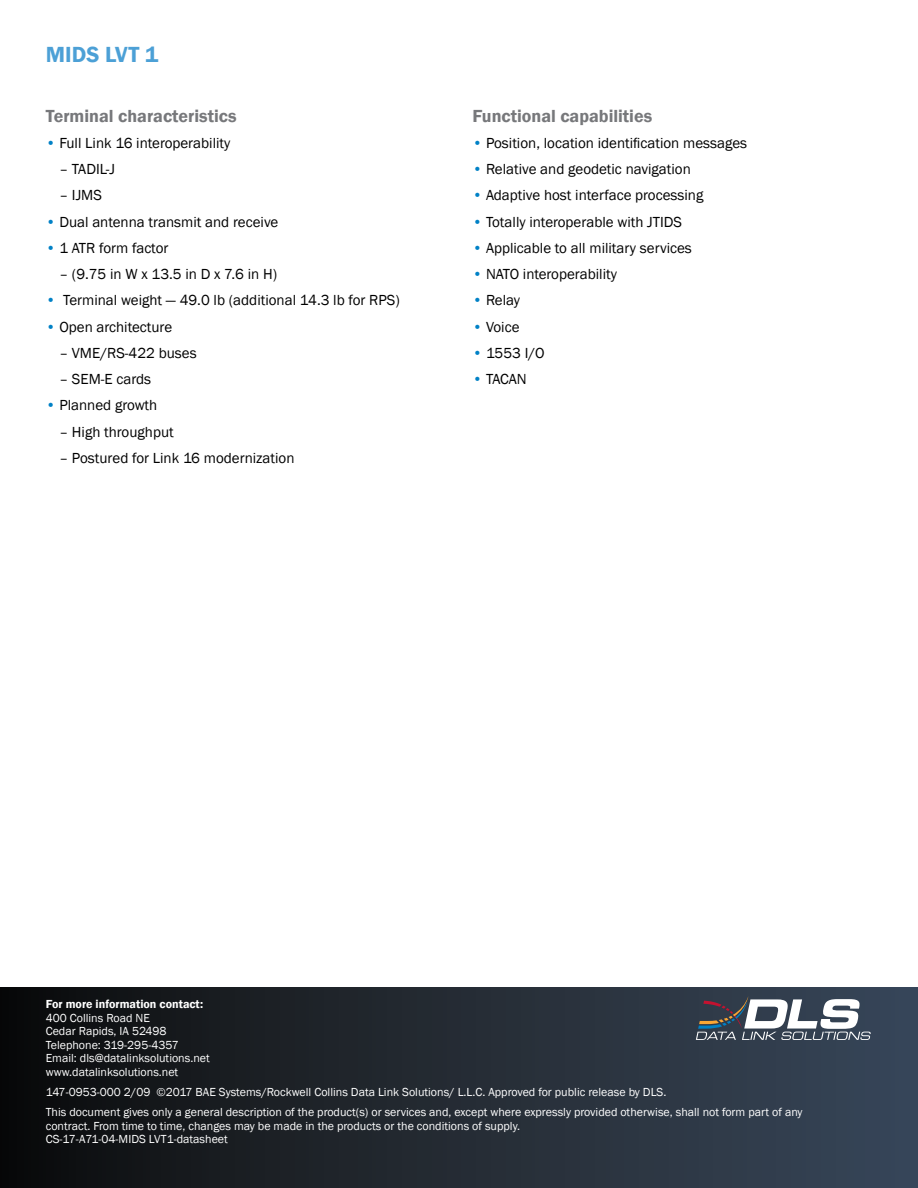
<style>
.page{position:relative;width:918px;height:1188px;background:#fff}
.page>*{position:absolute;margin:0;border:0;box-sizing:border-box;transform-origin:0 0}
.t1{font:600 22.5px "Franklin Gothic";color:#4ca0d6}
.t2{font:600 18px "Franklin Gothic";color:#77787b}
.t3{font:15px "Franklin Gothic";color:#000}
.t4{font:12px/13.5px "Franklin Gothic";color:#fff}
.t5{font:600 12px "Franklin Gothic";color:#fff}
.s1{color:#0081c6}
</style>
<div class="page">
<div style="left:0;top:987px;width:918px;height:201px;background:linear-gradient(to right,#0c0d0c,#3a485a)"></div>
<svg style="left:696px;top:996px;width:175px;height:44px"></svg>
<h1 class="t1" style="left:46px;top:40px;width:114px">MIDS LVT 1</h1>
<p class="t2" style="left:46px;top:105px;width:192px">Terminal characteristics</p>
<p class="t3" style="left:46px;top:134px;width:186px"><span class="s1">•</span> Full Link 16 interoperability</p>
<p class="t3" style="left:59px;top:160px;width:57px">– TADIL-J</p>
<p class="t3" style="left:59px;top:186px;width:44px">– IJMS</p>
<p class="t3" style="left:46px;top:212px;width:234px"><span class="s1">•</span> Dual antenna transmit and receive</p>
<p class="t3" style="left:46px;top:239px;width:124px"><span class="s1">•</span> 1 ATR form factor</p>
<p class="t3" style="left:59px;top:265px;width:219px">– (9.75 in W x 13.5 in D x 7.6 in H)</p>
<p class="t3" style="left:46px;top:291px;width:355px"><span class="s1">•</span> Terminal weight — 49.0 lb (additional 14.3 lb for RPS)</p>
<p class="t3" style="left:46px;top:317px;width:128px"><span class="s1">•</span> Open architecture</p>
<p class="t3" style="left:59px;top:344px;width:139px">– VME/RS-422 buses</p>
<p class="t3" style="left:59px;top:370px;width:93px">– SEM-E cards</p>
<p class="t3" style="left:46px;top:396px;width:113px"><span class="s1">•</span> Planned growth</p>
<p class="t3" style="left:59px;top:422px;width:116px">– High throughput</p>
<p class="t3" style="left:59px;top:449px;width:237px">– Postured for Link 16 modernization</p>
<p class="t2" style="left:472px;top:105px;width:181px">Functional capabilities</p>
<p class="t3" style="left:472px;top:134px;width:276px"><span class="s1">•</span> Position, location identification messages</p>
<p class="t3" style="left:472px;top:160px;width:220px"><span class="s1">•</span> Relative and geodetic navigation</p>
<p class="t3" style="left:472px;top:186px;width:232px"><span class="s1">•</span> Adaptive host interface processing</p>
<p class="t3" style="left:472px;top:212px;width:211px"><span class="s1">•</span> Totally interoperable with JTIDS</p>
<p class="t3" style="left:472px;top:239px;width:221px"><span class="s1">•</span> Applicable to all military services</p>
<p class="t3" style="left:472px;top:265px;width:146px"><span class="s1">•</span> NATO interoperability</p>
<p class="t3" style="left:472px;top:291px;width:49px"><span class="s1">•</span> Relay</p>
<p class="t3" style="left:472px;top:317px;width:49px"><span class="s1">•</span> Voice</p>
<p class="t3" style="left:472px;top:344px;width:74px"><span class="s1">•</span> 1553 I/O</p>
<p class="t3" style="left:472px;top:370px;width:56px"><span class="s1">•</span> TACAN</p>
<p class="t5" style="left:46px;top:997px;width:159px">For more information contact:</p>
<p class="t4" style="left:46px;top:1011px;width:166px">400 Collins Road NE<br>Cedar Rapids, IA 52498<br>Telephone: 319-295-4357<br>Email: dls@datalinksolutions.net www.datalinksolutions.net</p>
<p class="t4" style="left:46px;top:1082px;width:758px;line-height:20.2px">147-0953-000 2/09 ©2017 BAE Systems/Rockwell Collins Data Link Solutions/ L.L.C. Approved for public release by DLS.<br>This document gives only a general description of the product(s) or services and, except where expressly provided otherwise, shall not form part of any</p>
<p class="t4" style="left:46px;top:1119px;width:476px">contract. From time to time, changes may be made in the products or the conditions of supply.<br>CS-17-A71-04-MIDS LVT1-datasheet</p>
</div>
